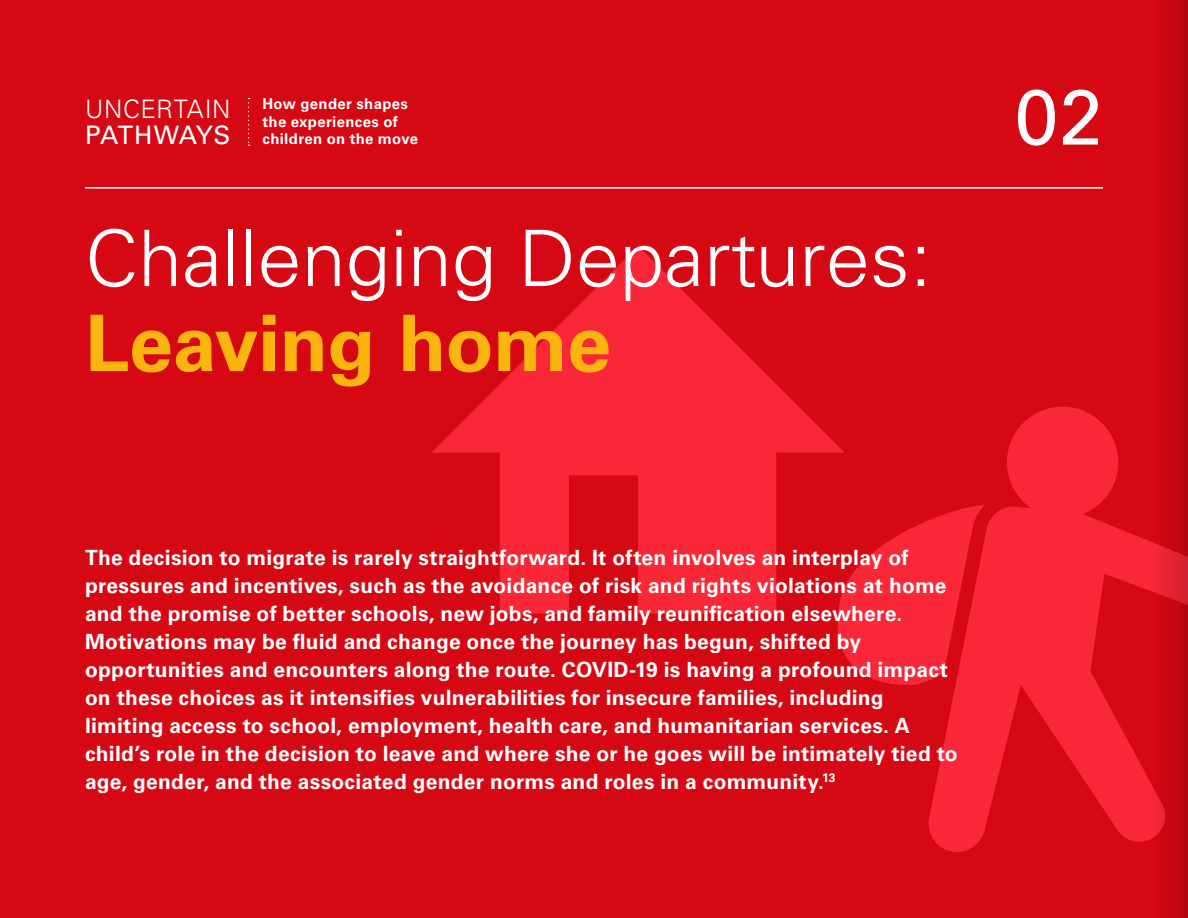
<style>
.page{position:relative;width:1188px;height:918px;background:#d60814}
.page>*{position:absolute;margin:0;border:0;box-sizing:border-box;transform-origin:0 0}
.t1{font:300 78px "Univers LT Std";color:#fff}
.H1_Continue{font:700 78px "Univers LT Std";letter-spacing:-.015em;color:#fcb50f}
.Chapter_Divider{font:78px "Univers LT Std";color:#fff}
.t2{font:300 25.35px "Univers LT Std";letter-spacing:.02em;color:#fff}
.t3{font:25.35px "Univers LT Std";letter-spacing:-.005em;color:#fff}
.Body_Highlight{font:700 21px/27.9px "Univers LT Std";letter-spacing:.01em;color:#fff}
.t4{font:700 14.85px/17.9px "Univers LT Std";letter-spacing:.025em;color:#fff}
</style>
<div class="page">
<svg style="left:928px;top:406px;width:223px;height:446px;fill:#f92738"></svg>
<svg style="left:837px;top:505px;width:148px;height:180px"></svg>
<svg style="left:432px;top:246px;width:413px;height:368px;fill:#f92738"></svg>
<hr style="left:85px;top:187px;width:1018px;height:2px;background:#fff">
<svg style="left:248px;top:98px;width:2px;height:48px"></svg>
<svg style="left:1151px;top:0;width:36px;height:918px"></svg>
<hr style="left:1187px;top:0;width:1px;height:918px;background:#b40610">
<p class="t2" style="left:85px;top:93px;width:147px">UNCERTAIN</p>
<p class="t3" style="left:85px;top:120px;width:147px">PATHWAYS</p>
<p class="t4" style="left:263px;top:95px;width:157px">How gender shapes the experiences of children on the move</p>
<h1 class="t1" style="left:85px;top:211px;width:848px">Challenging Departures:</h1>
<p class="H1_Continue" style="left:85px;top:298px;width:528px">Leaving home</p>
<p class="Chapter_Divider" style="left:1014px;top:71px;width:90px">02</p>
<p class="Body_Highlight" style="left:85px;top:544px;width:874px">The decision to migrate is rarely straightforward. It often involves an interplay of pressures and incentives, such as the avoidance of risk and rights violations at home and the promise of better schools, new jobs, and family reunification elsewhere.<br>Motivations may be fluid and change once the journey has begun, shifted by opportunities and encounters along the route. COVID-19 is having a profound impact on these choices as it intensifies vulnerabilities for insecure families, including limiting access to school, employment, health care, and humanitarian services. A child’s role in the decision to leave and where she or he goes will be intimately tied to age, gender, and the associated gender norms and roles in a community.<sup>13</sup></p>
</div>
